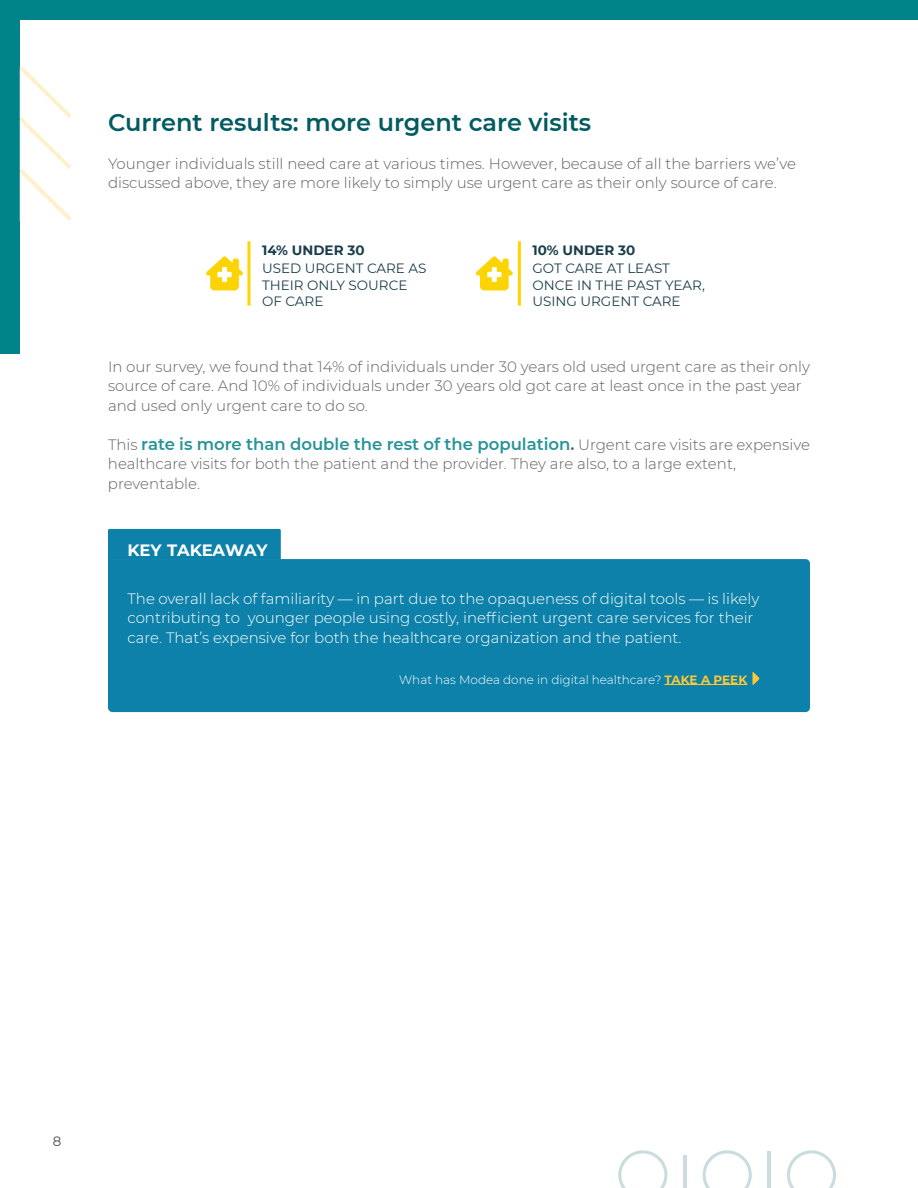
<style>
.page{position:relative;width:918px;height:1188px;background:#fff}
.page>*{position:absolute;margin:0;border:0;box-sizing:border-box;transform-origin:0 0}
.t1{font:600 24px "Montserrat";color:#015b61}
.t2{font:600 16.5px "Montserrat";color:#269599}
.t3{font:700 16.5px "Montserrat";letter-spacing:-.01em;color:#fff}
.t4{font:300 15px/19.5px "Montserrat";color:#616161}
.t5{font:300 15px/19.5px "Montserrat";color:#fff}
.t6{font:13.5px/16.2px "Montserrat";color:#1a3d4c}
.t7{font:700 13.5px "Montserrat";color:#1a3d4c}
.t8{font:13.5px "Montserrat";color:#231f20}
.t9{font:300 12px "Montserrat";color:#fff}
.s1{font-weight:300;font-size:15px;color:#616161}
.s2{color:#616161}
.s3{font-weight:700;color:#fec836}
</style>
<div class="page">
<div style="left:0;top:0;width:20px;height:353px;background:#008389"></div>
<div style="left:0;top:0;width:918px;height:20px;background:#008389"></div>
<svg style="left:787px;top:1150px;width:49px;height:38px"></svg>
<svg style="left:703px;top:1150px;width:49px;height:38px"></svg>
<svg style="left:618px;top:1150px;width:49px;height:38px"></svg>
<hr style="left:683px;top:1155px;width:4px;height:33px;background:#cadcdd">
<hr style="left:768px;top:1152px;width:3px;height:36px;background:#015960">
<img style="left:20px;top:68px;width:51px;height:152px">
<hr style="left:247px;top:241px;width:3px;height:65px;background:#ffd400">
<hr style="left:518px;top:241px;width:3px;height:65px;background:#ffd400">
<svg style="left:206px;top:256px;width:37px;height:34px"></svg>
<svg style="left:476px;top:256px;width:37px;height:34px"></svg>
<div style="left:108px;top:559px;width:702px;height:153px;background:#0d81a9"></div>
<div style="left:108px;top:529px;width:173px;height:31px;background:#0d81a9"></div>
<hr style="left:665px;top:684px;width:82px;height:1px;background:#fec836">
<svg style="left:753px;top:672px;width:6px;height:13px"></svg>
<p class="t1" style="left:108px;top:106px;width:485px">Current results: more urgent care visits</p>
<p class="t4" style="left:108px;top:153px;width:690px">Younger individuals still need care at various times. However, because of all the barriers we’ve discussed above, they are more likely to simply use urgent care as their only source of care.</p>
<p class="t7" style="left:262px;top:240px;width:104px">14% UNDER 30</p>
<p class="t6" style="left:262px;top:260px;width:166px">USED URGENT CARE AS<br>THEIR ONLY SOURCE<br>OF CARE</p>
<p class="t6" style="left:532px;top:260px;width:174px">GOT CARE AT LEAST<br>ONCE IN THE PAST YEAR,<br>USING URGENT CARE</p>
<p class="t7" style="left:532px;top:240px;width:104px">10% UNDER 30</p>
<p class="t4" style="left:108px;top:356px;width:703px">In our survey, we found that 14% of individuals under 30 years old used urgent care as their only source of care. And 10% of individuals under 30 years old got care at least once in the past year and used only urgent care to do so.</p>
<p class="t2" style="left:108px;top:432px;width:703px"><span class="s1">This</span> rate is more than double the rest of the population<span class="s2">.</span> <span class="s1">Urgent care visits are expensive</span></p>
<p class="t4" style="left:108px;top:453px;width:630px">healthcare visits for both the patient and the provider. They are also, to a large extent, preventable.</p>
<p class="t3" style="left:128px;top:539px;width:142px">KEY TAKEAWAY</p>
<p class="t5" style="left:128px;top:588px;width:633px">The overall lack of familiarity — in part due to the opaqueness of digital tools — is likely contributing to younger people using costly, inefficient urgent care services for their care. That’s expensive for both the healthcare organization and the patient.</p>
<p class="t9" style="left:399px;top:671px;width:350px">What has Modea done in digital healthcare? <span class="s3">TAKE A PEEK</span></p>
<p class="t8" style="left:53px;top:1131px;width:10px">8</p>
</div>
